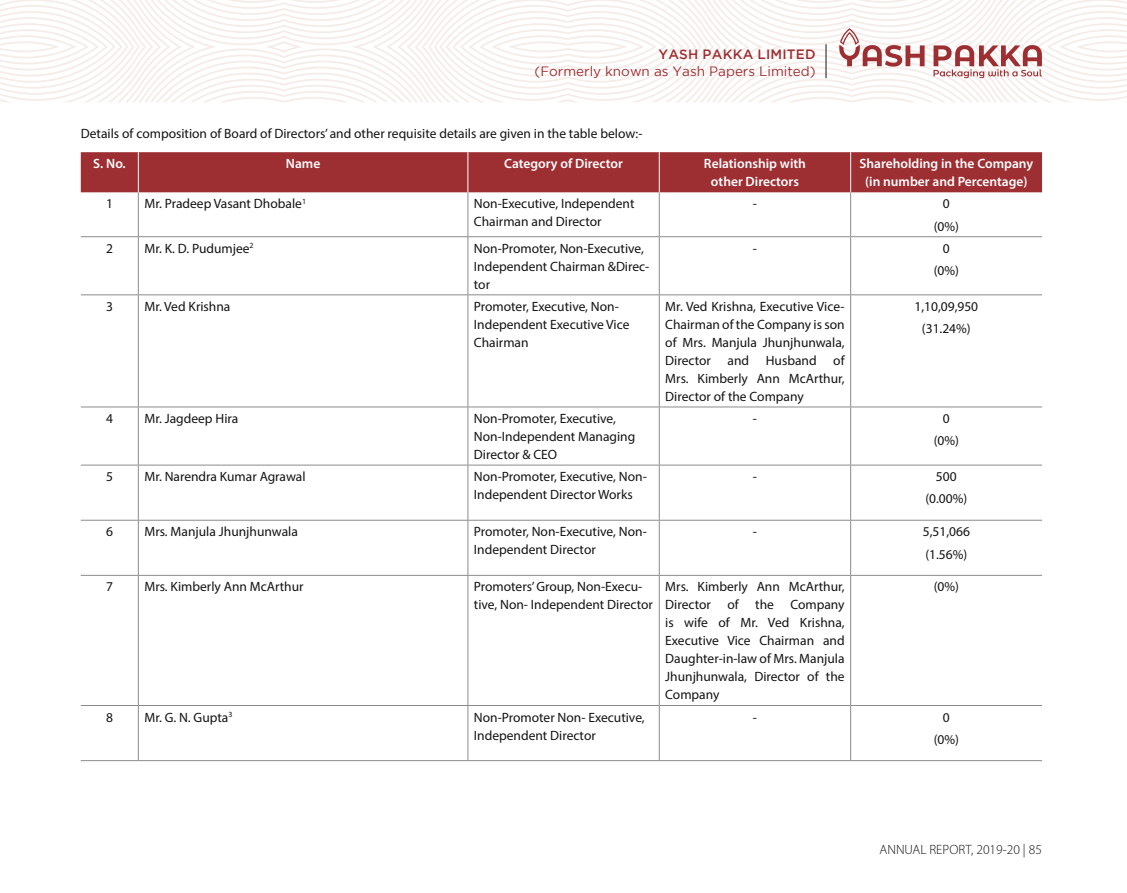
<style>
.page{position:relative;width:1127px;height:893px;background:#fff}
.page>*{position:absolute;margin:0;border:0;box-sizing:border-box;transform-origin:0 0}
.t1{font:13.5px/18px "Myriad Pro";color:#131313}
.t2{font:600 13.5px/18px "Myriad Pro";color:#fff;text-align:center}
.t3{font:13.5px "Gotham";color:#9d2e32}
.t4{font:300 13.5px "Myriad Pro";color:#131313}
.t5{font:500 13.5px "Gotham";letter-spacing:.015em;color:#9d2e32}
</style>
<div class="page">
<svg style="left:0;top:0;width:1127px;height:102px"></svg>
<hr style="left:825px;top:44px;width:1px;height:34px;background:#131313">
<div style="left:81px;top:152px;width:961px;height:40px;background:#9d2e32"></div>
<hr style="left:138px;top:192px;width:1px;height:44px;background:#8b8b8b">
<hr style="left:467px;top:192px;width:1px;height:44px;background:#8b8b8b">
<hr style="left:659px;top:192px;width:1px;height:44px;background:#8b8b8b">
<hr style="left:850px;top:192px;width:1px;height:44px;background:#8b8b8b">
<hr style="left:81px;top:236px;width:57px;height:1px;background:#8b8b8b">
<hr style="left:138px;top:236px;width:330px;height:1px;background:#8b8b8b">
<hr style="left:138px;top:237px;width:1px;height:57px;background:#8b8b8b">
<hr style="left:468px;top:236px;width:191px;height:1px;background:#8b8b8b">
<hr style="left:467px;top:237px;width:1px;height:57px;background:#8b8b8b">
<hr style="left:659px;top:236px;width:191px;height:1px;background:#8b8b8b">
<hr style="left:659px;top:237px;width:1px;height:57px;background:#8b8b8b">
<hr style="left:850px;top:236px;width:192px;height:1px;background:#8b8b8b">
<hr style="left:850px;top:237px;width:1px;height:57px;background:#8b8b8b">
<hr style="left:81px;top:294px;width:57px;height:1px;background:#8b8b8b">
<hr style="left:138px;top:294px;width:330px;height:1px;background:#8b8b8b">
<hr style="left:138px;top:295px;width:1px;height:112px;background:#8b8b8b">
<hr style="left:468px;top:294px;width:191px;height:1px;background:#8b8b8b">
<hr style="left:467px;top:295px;width:1px;height:112px;background:#8b8b8b">
<hr style="left:659px;top:294px;width:191px;height:1px;background:#8b8b8b">
<hr style="left:659px;top:295px;width:1px;height:112px;background:#8b8b8b">
<hr style="left:850px;top:294px;width:192px;height:1px;background:#8b8b8b">
<hr style="left:850px;top:295px;width:1px;height:112px;background:#8b8b8b">
<hr style="left:81px;top:407px;width:57px;height:1px;background:#8b8b8b">
<hr style="left:138px;top:407px;width:330px;height:1px;background:#8b8b8b">
<hr style="left:138px;top:407px;width:1px;height:58px;background:#8b8b8b">
<hr style="left:468px;top:407px;width:191px;height:1px;background:#8b8b8b">
<hr style="left:467px;top:407px;width:1px;height:58px;background:#8b8b8b">
<hr style="left:659px;top:407px;width:191px;height:1px;background:#8b8b8b">
<hr style="left:659px;top:407px;width:1px;height:58px;background:#8b8b8b">
<hr style="left:850px;top:407px;width:192px;height:1px;background:#8b8b8b">
<hr style="left:850px;top:407px;width:1px;height:58px;background:#8b8b8b">
<hr style="left:81px;top:465px;width:57px;height:1px;background:#8b8b8b">
<hr style="left:138px;top:465px;width:330px;height:1px;background:#8b8b8b">
<hr style="left:138px;top:465px;width:1px;height:55px;background:#8b8b8b">
<hr style="left:468px;top:465px;width:191px;height:1px;background:#8b8b8b">
<hr style="left:467px;top:465px;width:1px;height:55px;background:#8b8b8b">
<hr style="left:659px;top:465px;width:191px;height:1px;background:#8b8b8b">
<hr style="left:659px;top:465px;width:1px;height:55px;background:#8b8b8b">
<hr style="left:850px;top:465px;width:192px;height:1px;background:#8b8b8b">
<hr style="left:850px;top:465px;width:1px;height:55px;background:#8b8b8b">
<hr style="left:81px;top:520px;width:57px;height:1px;background:#8b8b8b">
<hr style="left:138px;top:520px;width:330px;height:1px;background:#8b8b8b">
<hr style="left:138px;top:521px;width:1px;height:54px;background:#8b8b8b">
<hr style="left:468px;top:520px;width:191px;height:1px;background:#8b8b8b">
<hr style="left:467px;top:521px;width:1px;height:54px;background:#8b8b8b">
<hr style="left:659px;top:520px;width:191px;height:1px;background:#8b8b8b">
<hr style="left:659px;top:521px;width:1px;height:54px;background:#8b8b8b">
<hr style="left:850px;top:520px;width:192px;height:1px;background:#8b8b8b">
<hr style="left:850px;top:521px;width:1px;height:54px;background:#8b8b8b">
<hr style="left:81px;top:575px;width:57px;height:1px;background:#8b8b8b">
<hr style="left:138px;top:575px;width:330px;height:1px;background:#8b8b8b">
<hr style="left:138px;top:576px;width:1px;height:129px;background:#8b8b8b">
<hr style="left:468px;top:575px;width:191px;height:1px;background:#8b8b8b">
<hr style="left:467px;top:576px;width:1px;height:129px;background:#8b8b8b">
<hr style="left:659px;top:575px;width:191px;height:1px;background:#8b8b8b">
<hr style="left:659px;top:576px;width:1px;height:129px;background:#8b8b8b">
<hr style="left:850px;top:575px;width:192px;height:1px;background:#8b8b8b">
<hr style="left:850px;top:576px;width:1px;height:129px;background:#8b8b8b">
<hr style="left:81px;top:705px;width:57px;height:1px;background:#8b8b8b">
<hr style="left:138px;top:705px;width:330px;height:1px;background:#8b8b8b">
<hr style="left:138px;top:706px;width:1px;height:54px;background:#8b8b8b">
<hr style="left:468px;top:705px;width:191px;height:1px;background:#8b8b8b">
<hr style="left:467px;top:706px;width:1px;height:54px;background:#8b8b8b">
<hr style="left:659px;top:705px;width:191px;height:1px;background:#8b8b8b">
<hr style="left:659px;top:706px;width:1px;height:54px;background:#8b8b8b">
<hr style="left:850px;top:705px;width:192px;height:1px;background:#8b8b8b">
<hr style="left:850px;top:706px;width:1px;height:54px;background:#8b8b8b">
<hr style="left:138px;top:152px;width:1px;height:40px;background:#fff">
<hr style="left:467px;top:152px;width:1px;height:40px;background:#fff">
<hr style="left:659px;top:152px;width:1px;height:40px;background:#fff">
<hr style="left:850px;top:152px;width:1px;height:40px;background:#fff">
<hr style="left:81px;top:760px;width:57px;height:1px;background:#8b8b8b">
<hr style="left:138px;top:760px;width:330px;height:1px;background:#8b8b8b">
<hr style="left:468px;top:760px;width:191px;height:1px;background:#8b8b8b">
<hr style="left:659px;top:760px;width:191px;height:1px;background:#8b8b8b">
<hr style="left:850px;top:760px;width:192px;height:1px;background:#8b8b8b">
<p class="t5" style="left:658px;top:47px;width:159px">YASH PAKKA LIMITED</p>
<p class="t3" style="left:534px;top:63px;width:283px">(Formerly known as Yash Papers Limited)</p>
<p class="t1" style="left:81px;top:124px;width:563px">Details of composition of Board of Directors’ and other requisite details are given in the table below:-</p>
<p class="t2" style="left:93px;top:154px;width:34px">S. No.</p>
<p class="t2" style="left:286px;top:154px;width:36px">Name</p>
<p class="t2" style="left:504px;top:154px;width:120px">Category of Director</p>
<p class="t2" style="left:704px;top:154px;width:103px">Relationship with other Directors</p>
<p class="t2" style="left:859px;top:154px;width:175px">Shareholding in the Company (in number and Percentage)</p>
<p class="t1" style="left:106px;top:195px;width:8px">1</p>
<p class="t1" style="left:144px;top:195px;width:163px">Mr. Pradeep Vasant Dhobale<sup>1</sup></p>
<p class="t1" style="left:474px;top:195px;width:162px">Non-Executive, Independent<br>Chairman and Director</p>
<p class="t1" style="left:753px;top:195px;width:6px">-</p>
<p class="t1" style="left:934px;top:193px;width:27px;line-height:22.2px;text-align:center">0 (0%)</p>
<p class="t1" style="left:106px;top:239px;width:8px">2</p>
<p class="t1" style="left:144px;top:239px;width:111px">Mr. K. D. Pudumjee<sup>2</sup></p>
<p class="t1" style="left:474px;top:239px;width:177px">Non-Promoter, Non-Executive,<br>Independent Chairman &amp;Direc&shy;tor</p>
<p class="t1" style="left:753px;top:239px;width:6px">-</p>
<p class="t1" style="left:934px;top:237px;width:27px;line-height:22.2px;text-align:center">0 (0%)</p>
<p class="t1" style="left:106px;top:297px;width:8px">3</p>
<p class="t1" style="left:144px;top:297px;width:88px">Mr. Ved Krishna</p>
<p class="t1" style="left:474px;top:297px;width:157px">Promoter, Executive, Non-<br>Independent Executive Vice<br>Chairman</p>
<p class="t1" style="left:665px;top:297px;width:181px;text-align:justify">Mr. Ved Krishna, Executive Vice-Chairman of the Company is son of Mrs. Manjula Jhunjhunwala, Director and Husband of Mrs. Kimberly Ann McArthur, Director of the Company</p>
<p class="t1" style="left:914px;top:295px;width:65px;line-height:22.2px;text-align:center">1,10,09,950 (31.24%)</p>
<p class="t1" style="left:106px;top:409px;width:8px">4</p>
<p class="t1" style="left:144px;top:409px;width:96px">Mr. Jagdeep Hira</p>
<p class="t1" style="left:474px;top:409px;width:163px">Non-Promoter, Executive,<br>Non-Independent Managing<br>Director &amp; CEO</p>
<p class="t1" style="left:753px;top:409px;width:6px">-</p>
<p class="t1" style="left:934px;top:407px;width:27px;line-height:22.2px;text-align:center">0 (0%)</p>
<p class="t1" style="left:106px;top:467px;width:8px">5</p>
<p class="t1" style="left:144px;top:467px;width:163px">Mr. Narendra Kumar Agrawal</p>
<p class="t1" style="left:474px;top:467px;width:174px">Non-Promoter, Executive, Non-<br>Independent Director Works</p>
<p class="t1" style="left:753px;top:467px;width:6px">-</p>
<p class="t1" style="left:925px;top:465px;width:43px;line-height:22.2px;text-align:center">500 (0.00%)</p>
<p class="t1" style="left:106px;top:522px;width:8px">6</p>
<p class="t1" style="left:144px;top:522px;width:155px">Mrs. Manjula Jhunjhunwala</p>
<p class="t1" style="left:474px;top:522px;width:174px">Promoter, Non-Executive, Non-<br>Independent Director</p>
<p class="t1" style="left:753px;top:522px;width:6px">-</p>
<p class="t1" style="left:923px;top:520px;width:49px;line-height:22.2px">5,51,066 (1.56%)</p>
<p class="t1" style="left:106px;top:578px;width:8px">7</p>
<p class="t1" style="left:144px;top:578px;width:161px">Mrs. Kimberly Ann McArthur</p>
<p class="t1" style="left:474px;top:578px;width:180px">Promoters’ Group, Non-Execu&shy;tive, Non- Independent Director</p>
<p class="t1" style="left:665px;top:578px;width:181px;text-align:justify">Mrs. Kimberly Ann McArthur, Director of the Company is wife of Mr. Ved Krishna, Executive Vice Chairman and Daughter-in-law of Mrs. Manjula Jhunjhunwala, Director of the Company</p>
<p class="t1" style="left:934px;top:578px;width:27px">(0%)</p>
<p class="t1" style="left:106px;top:708px;width:8px">8</p>
<p class="t1" style="left:144px;top:708px;width:90px">Mr. G. N. Gupta<sup>3</sup></p>
<p class="t1" style="left:474px;top:708px;width:172px">Non-Promoter Non- Executive,<br>Independent Director</p>
<p class="t1" style="left:753px;top:708px;width:6px">-</p>
<p class="t1" style="left:934px;top:706px;width:27px;line-height:22.2px;text-align:center">0 (0%)</p>
<p class="t4" style="left:879px;top:842px;width:164px">ANNUAL REPORT, 2019-20 | 85</p>
</div>
